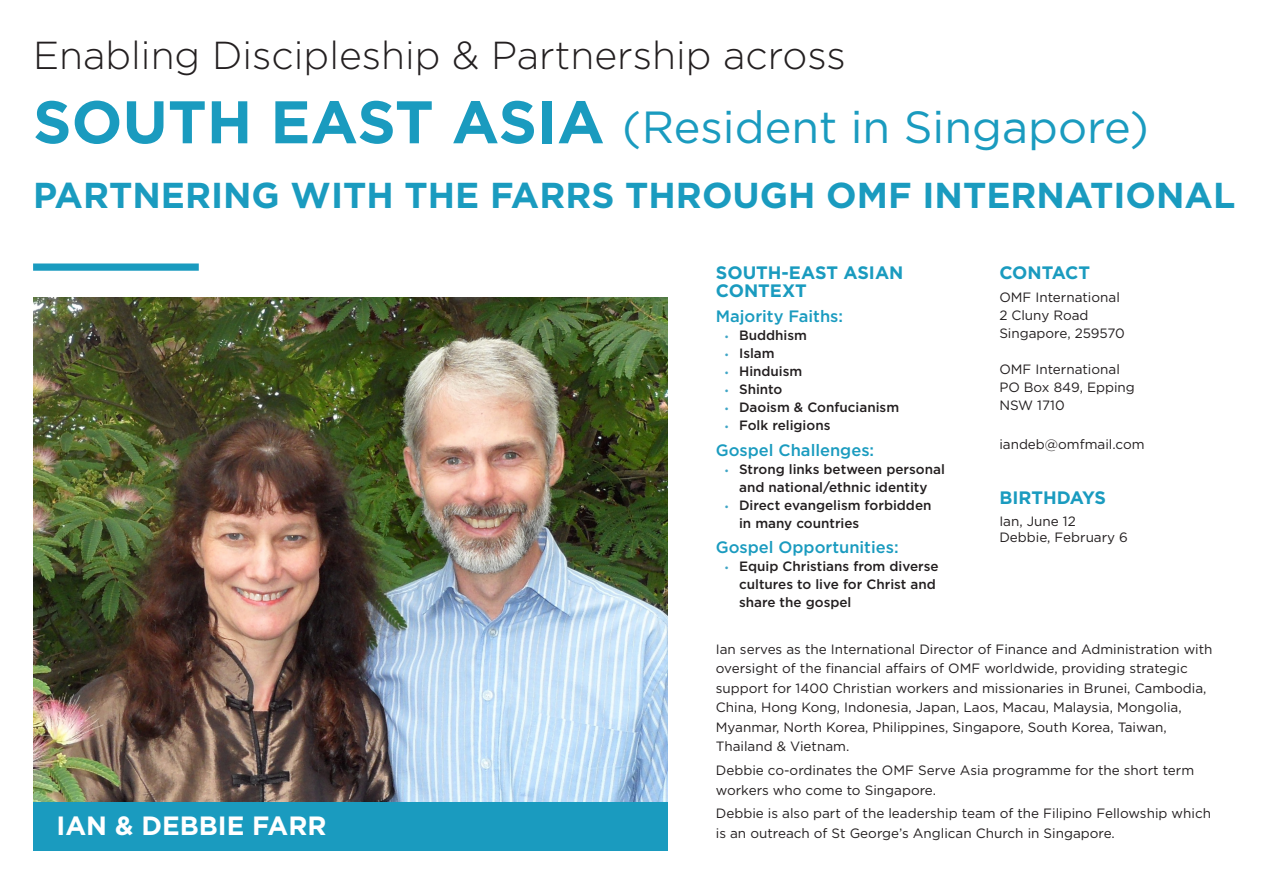
<style>
.page{position:relative;width:1263px;height:893px;background:#fff}
.page>*{position:absolute;margin:0;border:0;box-sizing:border-box;transform-origin:0 0}
.t1{font:45px "Gotham";color:#1a9bbf}
.t2{font:300 39px "Gotham";color:#231f20}
.body{font:700 36px "Gotham";color:#1a9bbf}
.t3{font:700 26.4px "Gotham";color:#fff}
.New_Dot_Points{font:700 18px/18px "Gotham";color:#1a9bbf}
.body-2{font:700 18px "Gotham";color:#1a9bbf}
.New_Dot_Points-2{font:500 16.5px "Gotham";color:#1a9bbf}
.t4{font:13.5px/19.5px "Gotham";color:#231f20}
.t5{font:500 13.5px/18px "Gotham";color:#231f20}
.s1{font-weight:700;font-size:60px}
.s2{font-weight:700;font-size:9px;color:#40a6c6}
</style>
<div class="page">
<img style="left:33px;top:298px;width:634px;height:504px">
<div style="left:33px;top:802px;width:634px;height:48px;background:#1a9bbf"></div>
<div style="left:33px;top:263px;width:166px;height:8px;background:#1a9bbf"></div>
<p class="t2" style="left:33px;top:34px;width:814px">Enabling Discipleship &amp; Partnership across</p>
<p class="t1" style="left:33px;top:102px;width:1117px"><span class="s1">SOUTH EAST ASIA</span> (Resident in Singapore)</p>
<p class="body" style="left:33px;top:175px;width:1204px">PARTNERING WITH THE FARRS THROUGH OMF INTERNATIONAL</p>
<p class="t3" style="left:57px;top:810px;width:271px">IAN &amp; DEBBIE FARR</p>
<p class="New_Dot_Points" style="left:716px;top:263px;width:189px">SOUTH-EAST ASIAN<br>CONTEXT</p>
<p class="New_Dot_Points-2" style="left:716px;top:307px;width:129px">Majority Faiths:</p>
<p class="t5" style="left:724px;top:326px;width:84px"><span class="s2">•</span> Buddhism</p>
<p class="t5" style="left:724px;top:344px;width:52px"><span class="s2">•</span> Islam</p>
<p class="t5" style="left:724px;top:362px;width:79px"><span class="s2">•</span> Hinduism</p>
<p class="t5" style="left:724px;top:380px;width:59px"><span class="s2">•</span> Shinto</p>
<p class="t5" style="left:724px;top:398px;width:176px"><span class="s2">•</span> Daoism &amp; Confucianism</p>
<p class="t5" style="left:724px;top:416px;width:107px"><span class="s2">•</span> Folk religions</p>
<p class="New_Dot_Points-2" style="left:716px;top:440px;width:160px">Gospel Challenges:</p>
<p class="t5" style="left:724px;top:459px;width:222px;text-align:center"><span class="s2">•</span> Strong links between personal and national/ethnic identity</p>
<p class="t5" style="left:739px;top:495px;width:194px;line-height:18.5px;text-indent:-15px"><span class="s2">•</span> Direct evangelism forbidden in many countries</p>
<p class="New_Dot_Points-2" style="left:716px;top:538px;width:184px">Gospel Opportunities:</p>
<p class="t5" style="left:739px;top:557px;width:201px;text-indent:-15px"><span class="s2">•</span> Equip Christians from diverse cultures to live for Christ and share the gospel</p>
<p class="body-2" style="left:999px;top:262px;width:92px">CONTACT</p>
<p class="t4" style="left:999px;top:288px;width:122px">OMF International</p>
<p class="t4" style="left:999px;top:306px;width:91px">2 Cluny Road</p>
<p class="t4" style="left:999px;top:324px;width:127px">Singapore, 259570</p>
<p class="t4" style="left:999px;top:360px;width:137px;line-height:18px">OMF International<br>PO Box 849, Epping</p>
<p class="t4" style="left:999px;top:396px;width:67px">NSW 1710</p>
<p class="t4" style="left:999px;top:434px;width:147px">iandeb@omfmail.com</p>
<p class="body-2" style="left:999px;top:487px;width:108px">BIRTHDAYS</p>
<p class="t4" style="left:999px;top:512px;width:130px;line-height:16.5px">Ian, June 12<br>Debbie, February 6</p>
<p class="t4" style="left:716px;top:639px;width:498px">Ian serves as the International Director of Finance and Administration with oversight of the financial affairs of OMF worldwide, providing strategic support for 1400 Christian workers and missionaries in Brunei, Cambodia, China, Hong Kong, Indonesia, Japan, Laos, Macau, Malaysia, Mongolia, Myanmar, North Korea, Philippines, Singapore, South Korea, Taiwan, Thailand &amp; Vietnam.</p>
<p class="t4" style="left:716px;top:760px;width:480px">Debbie co-ordinates the OMF Serve Asia programme for the short term workers who come to Singapore.</p>
<p class="t4" style="left:716px;top:804px;width:497px">Debbie is also part of the leadership team of the Filipino Fellowship which is an outreach of St George’s Anglican Church in Singapore.</p>
</div>
